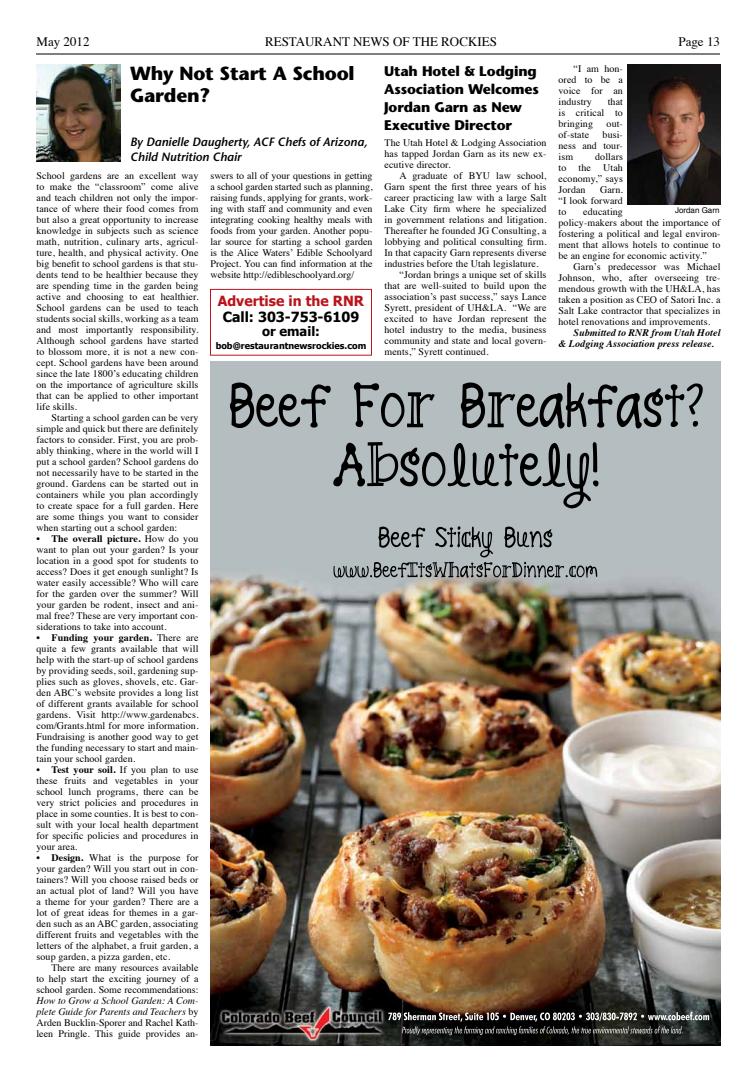
<style>
.page{position:relative;width:756px;height:1080px;background:#fff}
.page>*{position:absolute;margin:0;border:0;box-sizing:border-box;transform-origin:0 0}
.t1{font:700 19px/22px "Stone Sans";letter-spacing:-.01em;color:#000}
.t2{font:700 14px/18px "Stone Sans";letter-spacing:-.01em;color:#000}
.t3{font:700 14px "Tahoma";color:#ba141a}
.t4{font:700 14px "Tahoma";color:#000}
.t5{font:13px "Times";color:#000}
.t6{font:700 13px "Tahoma";color:#000}
.t7{font:italic 600 12px/15px "Stone Sans";color:#000}
.t8{font:10px/11px "Times";letter-spacing:.01em;color:#000;text-align:justify}
.t9{font:italic 700 10px/11px "Times";letter-spacing:.01em;color:#000}
.t10{font:700 9px "Tahoma";color:#000}
.t11{font:8px "Helvetica";color:#000}
.s1{font-weight:700}
.s2{font-style:italic}
</style>
<div class="page">
<hr style="left:36px;top:54px;width:684px;height:1px;background:#000">
<div style="left:210px;top:289px;width:162px;height:67px;border:1px solid #ba141a"></div>
<img style="left:210px;top:362px;width:510px;height:684px">
<img style="left:354px;top:382px;width:232px;height:45px">
<img style="left:458px;top:526px;width:58px;height:22px">
<img style="left:373px;top:562px;width:153px;height:16px">
<img style="left:404px;top:1012px;width:91px;height:8px">
<svg style="left:529px;top:1015px;width:8px;height:7px"></svg>
<img style="left:612px;top:1012px;width:68px;height:8px">
<img style="left:690px;top:1012px;width:19px;height:8px">
<img style="left:402px;top:1026px;width:86px;height:7px">
<img style="left:491px;top:1026px;width:74px;height:7px">
<img style="left:573px;top:1026px;width:110px;height:7px">
<img style="left:36px;top:65px;width:84px;height:96px">
<img style="left:628px;top:65px;width:92px;height:140px">
<h3 class="t5" style="left:36px;top:29px;width:55px">May 2012</h3>
<h3 class="t5" style="left:265px;top:29px;width:233px">RESTAURANT NEWS OF THE ROCKIES</h3>
<h3 class="t5" style="left:678px;top:29px;width:43px">Page 13</h3>
<h1 class="t1" style="left:130px;top:62px;width:226px">Why Not Start A School<br>Garden?</h1>
<p class="t7" style="left:130px;top:134px;width:239px">By Danielle Daugherty, ACF Chefs of Arizona,<br>Child Nutrition Chair</p>
<p class="t8" style="left:210px;top:169px;width:164px">swers to all of your questions in getting a school garden started such as planning, raising funds, applying for grants, work&shy;ing with staff and community and even integrating cooking healthy meals with foods from your garden. Another popu&shy;lar source for starting a school garden is the Alice Waters’ Edible Schoolyard Project. You can find information at the website http://edibleschoolyard.org/</p>
<p class="t8" style="left:36px;top:169px;width:164px">School gardens are an excellent way to make the “classroom” come alive and teach children not only the impor&shy;tance of where their food comes from but also a great opportunity to increase knowledge in subjects such as science math, nutrition, culinary arts, agricul&shy;ture, health, and physical activity. One big benefit to school gardens is that stu&shy;dents tend to be healthier because they are spending time in the garden being active and choosing to eat healthier.<br>School gardens can be used to teach students social skills, working as a team and most importantly responsibility.<br>Although school gardens have started to blossom more, it is not a new con&shy;cept. School gardens have been around since the late 1800’s educating children on the importance of agriculture skills that can be applied to other important life skills.</p>
<p class="t8" style="left:36px;top:411px;width:164px;text-indent:15px">Starting a school garden can be very simple and quick but there are definitely factors to consider. First, you are prob&shy;ably thinking, where in the world will I put a school garden? School gardens do not necessarily have to be started in the ground. Gardens can be started out in containers while you plan accordingly to create space for a full garden. Here are some things you want to consider when starting out a school garden:</p>
<p class="t8" style="left:36px;top:532px;width:164px">• <span class="s1">The overall picture.</span> How do you want to plan out your garden? Is your location in a good spot for students to access? Does it get enough sunlight? Is water easily accessible? Who will care for the garden over the summer? Will your garden be rodent, insect and ani&shy;mal free? These are very important con&shy;siderations to take into account.</p>
<p class="t8" style="left:36px;top:631px;width:164px">• <span class="s1">Funding your garden.</span> There are quite a few grants available that will help with the start-up of school gardens by providing seeds, soil, gardening sup&shy;plies such as gloves, shovels, etc. Gar&shy;den ABC’s website provides a long list of different grants available for school gardens. Visit http://www.gardenabcs. com/Grants.html for more information.<br>Fundraising is another good way to get the funding necessary to start and main&shy;tain your school garden.</p>
<p class="t8" style="left:36px;top:763px;width:164px">• <span class="s1">Test your soil.</span> If you plan to use these fruits and vegetables in your school lunch programs, there can be very strict policies and procedures in place in some counties. It is best to con&shy;sult with your local health department for specific policies and procedures in your area.</p>
<p class="t8" style="left:36px;top:851px;width:164px">• <span class="s1">Design.</span> What is the purpose for your garden? Will you start out in con&shy;tainers? Will you choose raised beds or an actual plot of land? Will you have a theme for your garden? There are a lot of great ideas for themes in a gar&shy;den such as an ABC garden, associating different fruits and vegetables with the letters of the alphabet, a fruit garden, a soup garden, a pizza garden, etc.</p>
<p class="t8" style="left:36px;top:961px;width:164px;text-indent:15px">There are many resources available to help start the exciting journey of a school garden. Some recommendations:</p>
<p class="t8" style="left:36px;top:994px;width:164px"><span class="s2">How to Grow a School Garden: A Com&shy;plete Guide for Parents and Teachers</span> by Arden Bucklin-Sporer and Rachel Kath&shy;leen Pringle. This guide provides an-</p>
<h2 class="t3" style="left:218px;top:291px;width:148px">Advertise in the RNR</h2>
<h2 class="t4" style="left:223px;top:307px;width:138px">Call: 303-753-6109</h2>
<h3 class="t6" style="left:262px;top:322px;width:59px">or email:</h3>
<p class="t10" style="left:216px;top:340px;width:152px">bob@restaurantnewsrockies.com</p>
<h2 class="t2" style="left:384px;top:61px;width:156px">Utah Hotel &amp; Lodging<br>Association Welcomes<br>Jordan Garn as New<br>Executive Director</h2>
<p class="t8" style="left:384px;top:136px;width:164px">The Utah Hotel &amp; Lodging Association has tapped Jordan Garn as its new ex&shy;ecutive director.</p>
<p class="t8" style="left:399px;top:169px;width:148px">A graduate of BYU law school,</p>
<p class="t8" style="left:384px;top:180px;width:164px">Garn spent the first three years of his</p>
<p class="t8" style="left:384px;top:191px;width:164px">career practicing law with a large Salt</p>
<p class="t8" style="left:384px;top:202px;width:164px">Lake City firm where he specialized</p>
<p class="t8" style="left:384px;top:213px;width:164px">in government relations and litigation.</p>
<p class="t8" style="left:384px;top:224px;width:164px">Thereafter he founded JG Consulting, a</p>
<p class="t8" style="left:384px;top:235px;width:164px">lobbying and political consulting firm.</p>
<p class="t8" style="left:384px;top:246px;width:164px">In that capacity Garn represents diverse</p>
<p class="t8" style="left:384px;top:257px;width:156px">industries before the Utah legislature.</p>
<p class="t8" style="left:399px;top:268px;width:148px">“Jordan brings a unique set of skills</p>
<p class="t8" style="left:384px;top:279px;width:164px">that are well-suited to build upon the</p>
<p class="t8" style="left:384px;top:290px;width:164px">association’s past success,” says Lance</p>
<p class="t8" style="left:384px;top:301px;width:163px">Syrett, president of UH&amp;LA. “We are</p>
<p class="t8" style="left:384px;top:312px;width:164px">excited to have Jordan represent the</p>
<p class="t8" style="left:384px;top:323px;width:164px">hotel industry to the media, business</p>
<p class="t8" style="left:384px;top:334px;width:164px">community and state and local govern-</p>
<p class="t8" style="left:384px;top:345px;width:106px">ments,” Syrett continued.</p>
<p class="t8" style="left:558px;top:62px;width:66px;text-indent:15px">“I am hon&shy;ored to be a voice for an industry</p>
<p class="t8" style="left:558px;top:95px;width:66px;text-indent:49px">that is critical to bringing</p>
<p class="t8" style="left:607px;top:117px;width:18px">out-</p>
<p class="t8" style="left:558px;top:128px;width:32px">of-state</p>
<p class="t8" style="left:558px;top:128px;width:66px;text-indent:44px">busi&shy;ness and tour&shy;ism</p>
<p class="t8" style="left:558px;top:150px;width:66px;text-indent:37px">dollars to the Utah economy,” says Jordan</p>
<p class="t8" style="left:558px;top:183px;width:66px;text-indent:42px">Garn. “I look forward to</p>
<p class="t11" style="left:675px;top:204px;width:46px">Jordan Garn</p>
<p class="t8" style="left:558px;top:205px;width:164px;text-align:left;text-indent:25px">educating<br>policy-makers about the importance of fostering a political and legal environ&shy;ment that allows hotels to continue to be an engine for economic activity.”</p>
<p class="t8" style="left:558px;top:260px;width:164px;text-indent:15px">Garn’s predecessor was Michael Johnson, who, after overseeing tre&shy;mendous growth with the UH&amp;LA, has taken a position as CEO of Satori Inc. a Salt Lake contractor that specializes in hotel renovations and improvements.</p>
<p class="t9" style="left:558px;top:326px;width:164px;text-indent:15px">Submitted to RNR from Utah Hotel &amp; Lodging Association press release.</p>
</div>
